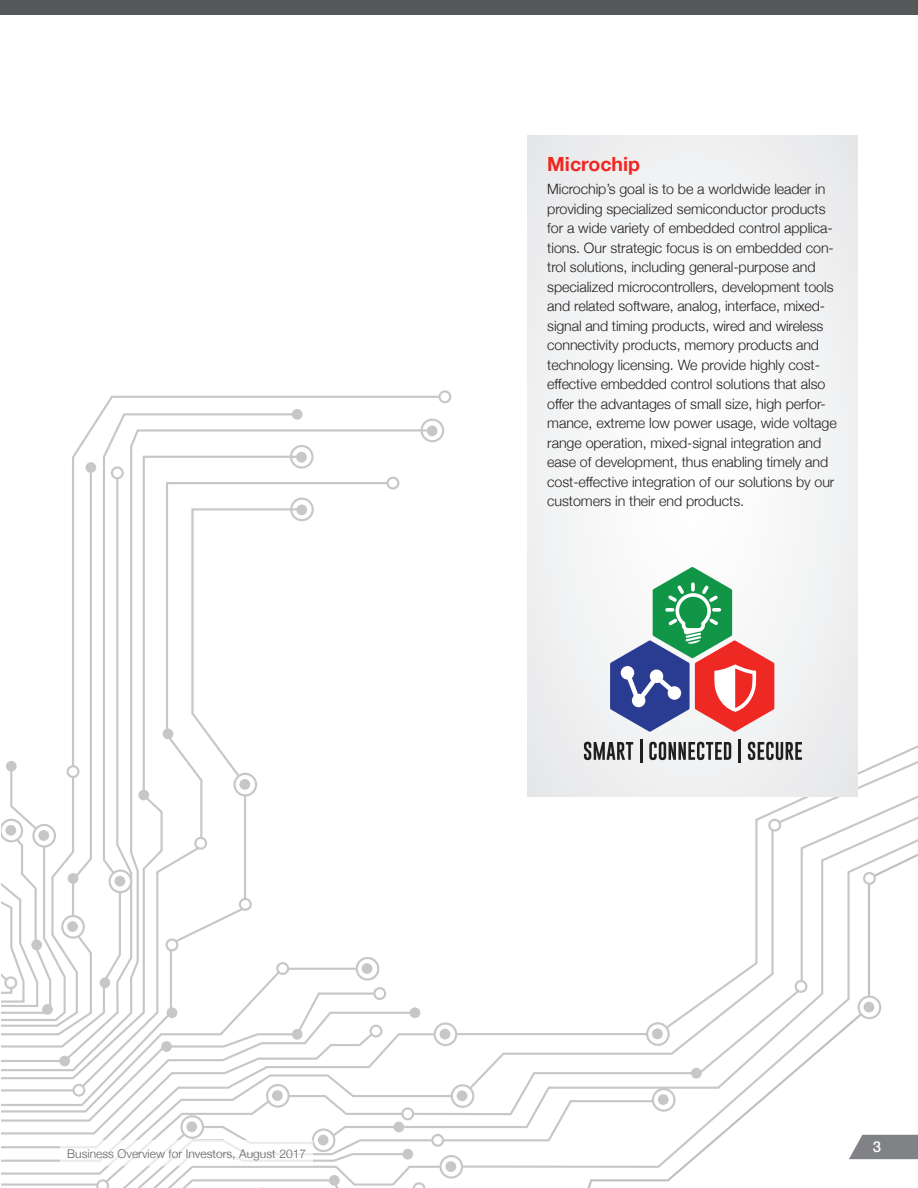
<style>
.page{position:relative;width:918px;height:1188px;background:#fff}
.page>*{position:absolute;margin:0;border:0;box-sizing:border-box;transform-origin:0 0}
.SUBHEAD1{font:700 19.5px "Helvetica Neue";color:#ee2823}
.t1{font:500 15px "Helvetica Neue";color:#fff}
.BODY_TEXT{font:300 14.25px/19.5px "Helvetica Neue";letter-spacing:-.005em;color:#231f20}
.TOCs_Titles{font:300 12px "Helvetica Neue";color:#636366}
</style>
<div class="page">
<svg style="left:72px;top:428px;width:362px;height:312px"></svg>
<svg style="left:72px;top:471px;width:61px;height:269px"></svg>
<svg style="left:6px;top:740px;width:374px;height:238px"></svg>
<svg style="left:67px;top:967px;width:292px;height:24px"></svg>
<svg style="left:1px;top:991px;width:376px;height:103px"></svg>
<div style="left:388px;top:478px;width:10px;height:10px;background:#fff;border-radius:50%"></div>
<div style="left:386px;top:477px;width:13px;height:13px;border:2px solid #231f20;border-radius:50%"></div>
<div style="left:421px;top:419px;width:23px;height:23px;border:2px solid #231f20;border-radius:50%"></div>
<div style="left:427px;top:426px;width:11px;height:10px;background:#c8c7c7;border-radius:50%"></div>
<div style="left:290px;top:445px;width:24px;height:24px;border:2px solid #231f20;border-radius:50%"></div>
<div style="left:296px;top:452px;width:11px;height:11px;background:#c8c7c7;border-radius:50%"></div>
<div style="left:85px;top:462px;width:11px;height:11px;background:#c8c7c7;border-radius:50%"></div>
<div style="left:163px;top:728px;width:10px;height:11px;background:#c8c7c7;border-radius:50%"></div>
<div style="left:138px;top:790px;width:11px;height:10px;background:#c8c7c7;border-radius:50%"></div>
<div style="left:292px;top:409px;width:11px;height:11px;background:#c8c7c7;border-radius:50%"></div>
<div style="left:112px;top:467px;width:11px;height:11px;background:#fff;border-radius:50%"></div>
<div style="left:111px;top:466px;width:13px;height:13px;border:2px solid #231f20;border-radius:50%"></div>
<div style="left:68px;top:766px;width:10px;height:11px;background:#fff;border-radius:50%"></div>
<div style="left:67px;top:765px;width:13px;height:13px;border:2px solid #231f20;border-radius:50%"></div>
<div style="left:240px;top:899px;width:11px;height:11px;background:#fff;border-radius:50%"></div>
<div style="left:239px;top:898px;width:13px;height:13px;border:2px solid #231f20;border-radius:50%"></div>
<div style="left:438px;top:390px;width:13px;height:13px;border:2px solid #231f20;border-radius:50%"></div>
<svg style="left:428px;top:830px;width:490px;height:352px"></svg>
<svg style="left:435px;top:1024px;width:21px;height:21px"></svg>
<div style="left:434px;top:1022px;width:23px;height:24px;border:2px solid #231f20;border-radius:50%"></div>
<div style="left:440px;top:1029px;width:10px;height:10px;background:#c8c7c7;border-radius:50%"></div>
<svg style="left:357px;top:958px;width:21px;height:22px"></svg>
<div style="left:356px;top:957px;width:23px;height:24px;border:2px solid #231f20;border-radius:50%"></div>
<div style="left:362px;top:963px;width:10px;height:11px;background:#c8c7c7;border-radius:50%"></div>
<div style="left:62px;top:916px;width:22px;height:22px;background:#fff;border-radius:50%"></div>
<div style="left:61px;top:915px;width:24px;height:24px;border:2px solid #231f20;border-radius:50%"></div>
<div style="left:67px;top:921px;width:11px;height:11px;background:#c8c7c7;border-radius:50%"></div>
<svg style="left:110px;top:871px;width:21px;height:21px"></svg>
<div style="left:109px;top:870px;width:23px;height:23px;border:2px solid #231f20;border-radius:50%"></div>
<div style="left:115px;top:876px;width:10px;height:11px;background:#c8c7c7;border-radius:50%"></div>
<svg style="left:452px;top:1085px;width:21px;height:22px"></svg>
<div style="left:451px;top:1084px;width:23px;height:24px;border:2px solid #231f20;border-radius:50%"></div>
<div style="left:457px;top:1090px;width:10px;height:11px;background:#c8c7c7;border-radius:50%"></div>
<svg style="left:267px;top:1085px;width:22px;height:22px"></svg>
<div style="left:266px;top:1084px;width:24px;height:24px;border:2px solid #231f20;border-radius:50%"></div>
<svg style="left:272px;top:1090px;width:11px;height:11px"></svg>
<div style="left:235px;top:774px;width:21px;height:21px;background:#fff;border-radius:50%"></div>
<div style="left:233px;top:773px;width:24px;height:23px;border:2px solid #231f20;border-radius:50%"></div>
<div style="left:239px;top:779px;width:11px;height:11px;background:#c8c7c7;border-radius:50%"></div>
<svg style="left:859px;top:997px;width:21px;height:21px"></svg>
<div style="left:858px;top:996px;width:23px;height:23px;border:2px solid #231f20;border-radius:50%"></div>
<div style="left:864px;top:1002px;width:10px;height:11px;background:#c8c7c7;border-radius:50%"></div>
<svg style="left:647px;top:1023px;width:22px;height:22px"></svg>
<div style="left:646px;top:1022px;width:24px;height:24px;border:2px solid #231f20;border-radius:50%"></div>
<div style="left:652px;top:1028px;width:11px;height:11px;background:#c8c7c7;border-radius:50%"></div>
<svg style="left:653px;top:1089px;width:21px;height:22px"></svg>
<div style="left:652px;top:1088px;width:24px;height:24px;border:2px solid #231f20;border-radius:50%"></div>
<svg style="left:658px;top:1094px;width:11px;height:11px"></svg>
<div style="left:410px;top:1007px;width:10px;height:11px;background:#c8c7c7;border-radius:50%"></div>
<div style="left:691px;top:1068px;width:11px;height:11px;background:#c8c7c7;border-radius:50%"></div>
<div style="left:292px;top:1029px;width:11px;height:11px;background:#c8c7c7;border-radius:50%"></div>
<div style="left:167px;top:1007px;width:10px;height:11px;background:#c8c7c7;border-radius:50%"></div>
<div style="left:100px;top:977px;width:10px;height:11px;background:#c8c7c7;border-radius:50%"></div>
<div style="left:59px;top:1056px;width:11px;height:10px;background:#c8c7c7;border-radius:50%"></div>
<div style="left:68px;top:873px;width:10px;height:11px;background:#c8c7c7;border-radius:50%"></div>
<div style="left:161px;top:1041px;width:11px;height:11px;background:#c8c7c7;border-radius:50%"></div>
<svg style="left:371px;top:987px;width:16px;height:16px"></svg>
<svg style="left:163px;top:937px;width:18px;height:17px"></svg>
<svg style="left:192px;top:836px;width:18px;height:16px"></svg>
<svg style="left:1px;top:767px;width:66px;height:255px"></svg>
<svg style="left:766px;top:818px;width:18px;height:16px"></svg>
<svg style="left:792px;top:979px;width:18px;height:17px"></svg>
<svg style="left:860px;top:871px;width:19px;height:17px"></svg>
<div style="left:371px;top:1026px;width:10px;height:10px;background:#fff;border-radius:50%"></div>
<div style="left:370px;top:1025px;width:12px;height:13px;border:2px solid #231f20;border-radius:50%"></div>
<div style="left:74px;top:1085px;width:10px;height:11px;background:#fff;border-radius:50%"></div>
<div style="left:72px;top:1084px;width:13px;height:13px;border:2px solid #231f20;border-radius:50%"></div>
<div style="left:277px;top:963px;width:11px;height:11px;background:#fff;border-radius:50%"></div>
<div style="left:276px;top:962px;width:13px;height:13px;border:2px solid #231f20;border-radius:50%"></div>
<svg style="left:1px;top:1094px;width:665px;height:94px"></svg>
<div style="left:432px;top:1135px;width:11px;height:11px;background:#fff;border-radius:50%"></div>
<div style="left:431px;top:1134px;width:13px;height:13px;border:2px solid #231f20;border-radius:50%"></div>
<div style="left:402px;top:1109px;width:11px;height:10px;background:#fff;border-radius:50%"></div>
<div style="left:401px;top:1107px;width:13px;height:13px;border:2px solid #231f20;border-radius:50%"></div>
<div style="left:527px;top:135px;width:330px;height:661px;background:#f2f3f4"></div>
<svg style="left:584px;top:742px;width:49px;height:18px"></svg>
<hr style="left:640px;top:739px;width:2px;height:24px;background:#211e1e">
<svg style="left:649px;top:742px;width:82px;height:18px"></svg>
<hr style="left:739px;top:739px;width:2px;height:24px;background:#211e1e">
<svg style="left:748px;top:742px;width:54px;height:18px"></svg>
<svg style="left:610px;top:567px;width:164px;height:165px"></svg>
<div style="left:0;top:0;width:918px;height:15px;background:#57585a"></div>
<svg style="left:849px;top:1135px;width:69px;height:24px;background:#8c8e90"></svg>
<svg style="left:60px;top:1140px;width:253px;height:25px"></svg>
<p class="SUBHEAD1" style="left:547px;top:149px;width:94px">Microchip</p>
<p class="BODY_TEXT" style="left:547px;top:178px;width:291px">Microchip’s goal is to be a worldwide leader in providing specialized semiconductor products for a wide variety of embedded control applica&shy;tions. Our strategic focus is on embedded con&shy;trol solutions, including general-purpose and specialized microcontrollers, development tools and related software, analog, interface, mixed&shy;signal and timing products, wired and wireless connectivity products, memory products and technology licensing. We provide highly cost&shy;effective embedded control solutions that also offer the advantages of small size, high perfor&shy;mance, extreme low power usage, wide voltage range operation, mixed-signal integration and ease of development, thus enabling timely and cost-effective integration of our solutions by our customers in their end products.</p>
<p class="TOCs_Titles" style="left:67px;top:1145px;width:240px">Business Overview for Investors, August 2017</p>
<p class="t1" style="left:873px;top:1135px;width:10px">3</p>
</div>
